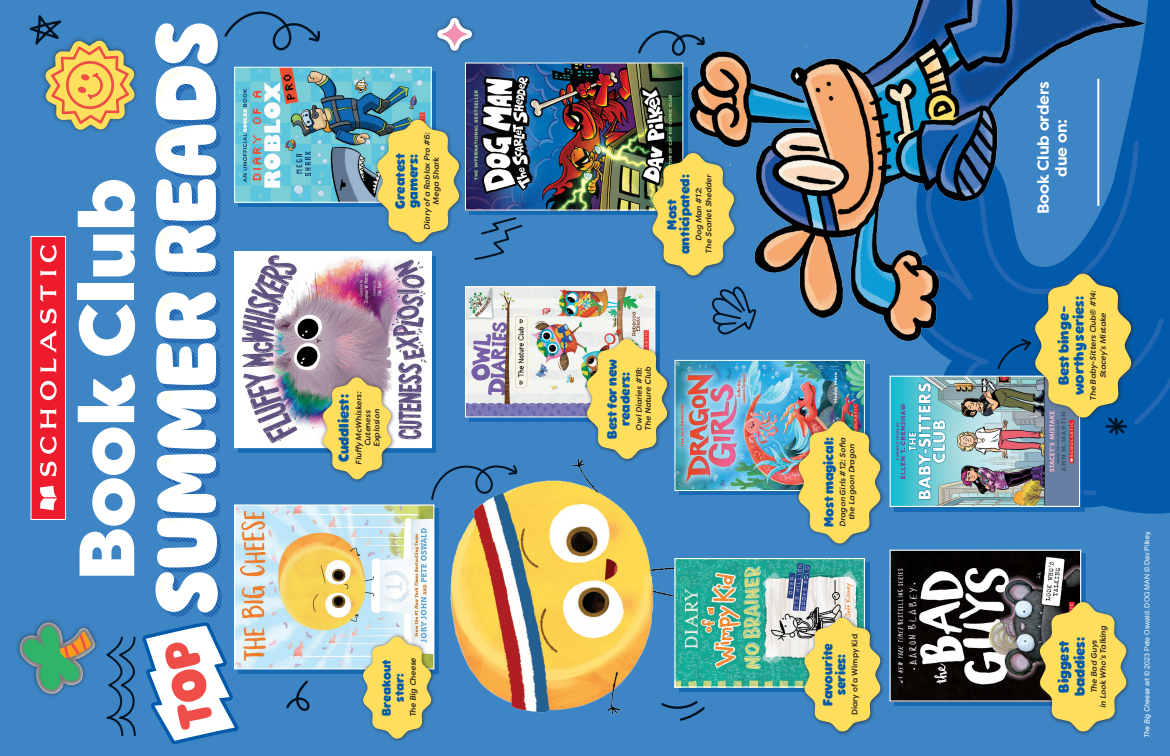
<style>
.page{position:relative;width:1170px;height:756px;background:#3e85c5}
.page>*{position:absolute;margin:0;border:0;box-sizing:border-box;transform-origin:0 0}
.t1{font:900 78.1px "Filson Pro";color:#fff}
.t2{font:700 16px/18px "Filson Pro";letter-spacing:-.01em;color:#fff;text-align:center}
.t3{font:700 14px/15px "Rabie";color:#015aaa;text-align:center}
.t4{font:700 13px/13px "Rabie";color:#015aaa;text-align:center}
.t5{font:700 12px/13px "Rabie";color:#015aaa;text-align:center}
.t6{font:italic 500 8px/9px "Filson Pro";letter-spacing:-.01em;color:#231f20;text-align:center}
.t7{font:500 8px "Filson Pro";color:#231f20}
.t8{font:7px "Arial";color:#fff}
.s1{font-style:italic}
</style>
<div class="page">
<svg style="left:902px;top:0;width:268px;height:514px;background:#0a60ae"></svg>
<svg style="left:900px;top:131px;width:270px;height:367px;background:#085eac"></svg>
<svg style="left:638px;top:30px;width:37px;height:25px"></svg>
<div style="left:469px;top:67px;width:219px;height:148px;background:#015aaa;opacity:.65"></div>
<img style="left:467px;top:65px;width:208px;height:143px">
<div style="left:649px;top:150px;width:90px;height:130px;background:#231f20;opacity:.65"></div>
<svg style="left:652px;top:152px;width:23px;height:124px"></svg>
<img style="left:675px;top:0;width:472px;height:348px">
<div style="left:15px;top:618px;width:85px;height:80px;background:#231f20;opacity:.6"></div>
<svg style="left:19px;top:622px;width:77px;height:73px"></svg>
<svg style="left:30px;top:236px;width:36px;height:284px;background:#ec4454"></svg>
<div style="left:41px;top:36px;width:98px;height:98px;background:#231f20;opacity:.6"></div>
<svg style="left:30px;top:15px;width:105px;height:115px"></svg>
<div style="left:433px;top:13px;width:44px;height:42px;background:#231f20;opacity:.6"></div>
<svg style="left:437px;top:18px;width:35px;height:33px"></svg>
<svg style="left:286px;top:680px;width:24px;height:31px"></svg>
<svg style="left:699px;top:707px;width:6px;height:6px"></svg>
<img style="left:241px;top:506px;width:180px;height:161px">
<img style="left:421px;top:438px;width:278px;height:283px">
<svg style="left:430px;top:463px;width:89px;height:38px"></svg>
<div style="left:239px;top:256px;width:197px;height:196px;background:#015aaa;opacity:.65"></div>
<img style="left:236px;top:254px;width:193px;height:192px">
<div style="left:234px;top:252px;width:197px;height:196px;border:1px solid #fff"></div>
<img style="left:321px;top:69px;width:109px;height:132px">
<div style="left:469px;top:291px;width:191px;height:131px;background:#015aaa;opacity:.65"></div>
<img style="left:467px;top:289px;width:186px;height:126px">
<div style="left:465px;top:287px;width:190px;height:130px;border:1px solid #fff"></div>
<div style="left:679px;top:364px;width:190px;height:131px;background:#1669b3"></div>
<img style="left:677px;top:362px;width:186px;height:127px">
<div style="left:675px;top:360px;width:190px;height:131px;border:1px solid #fff"></div>
<div style="left:583px;top:335px;width:89px;height:129px;background:#231f20;opacity:.65"></div>
<svg style="left:586px;top:338px;width:82px;height:122px;background:#cfc577"></svg>
<div style="left:359px;top:633px;width:77px;height:110px;background:#231f20;opacity:.65"></div>
<svg style="left:362px;top:636px;width:70px;height:103px;background:#d5cd7d"></svg>
<div style="left:319px;top:374px;width:77px;height:110px;background:#231f20;opacity:.65"></div>
<svg style="left:322px;top:377px;width:70px;height:103px;background:#d4c677"></svg>
<div style="left:374px;top:116px;width:90px;height:131px;background:#231f20;opacity:.65"></div>
<svg style="left:377px;top:119px;width:83px;height:124px"></svg>
<div style="left:795px;top:417px;width:90px;height:131px;background:#231f20;opacity:.65"></div>
<svg style="left:798px;top:420px;width:83px;height:124px"></svg>
<svg style="left:155px;top:11px;width:166px;height:266px"></svg>
<div style="left:894px;top:554px;width:192px;height:152px;background:#015aaa;opacity:.65"></div>
<img style="left:892px;top:552px;width:187px;height:148px">
<div style="left:890px;top:550px;width:191px;height:152px;border:1px solid #fff"></div>
<div style="left:679px;top:562px;width:190px;height:130px;background:#1669b3"></div>
<img style="left:676px;top:560px;width:187px;height:126px">
<div style="left:674px;top:558px;width:191px;height:130px;border:1px solid #fff"></div>
<div style="left:894px;top:380px;width:191px;height:131px;background:#015aaa;opacity:.65"></div>
<img style="left:892px;top:378px;width:186px;height:127px">
<div style="left:890px;top:376px;width:190px;height:131px;border:1px solid #fff"></div>
<div style="left:801px;top:614px;width:84px;height:122px;background:#231f20;opacity:.65"></div>
<svg style="left:804px;top:617px;width:77px;height:115px;background:#cbc375"></svg>
<svg style="left:474px;top:217px;width:49px;height:43px"></svg>
<div style="left:1032px;top:270px;width:104px;height:152px;background:#231f20;opacity:.65"></div>
<svg style="left:996px;top:273px;width:136px;height:163px;background:#8a9b7f"></svg>
<div style="left:1036px;top:598px;width:95px;height:138px;background:#231f20;opacity:.65"></div>
<svg style="left:1039px;top:601px;width:88px;height:131px"></svg>
<svg style="left:711px;top:283px;width:47px;height:53px"></svg>
<svg style="left:106px;top:292px;width:135px;height:453px"></svg>
<p class="t1" style="left:58px;top:580px;width:404px;rotate:-90deg">Book Club</p>
<p class="t6" style="left:422px;top:230px;width:99px;rotate:-90deg">Diary ofa Roblox Pro #6:<br>Mega Shark</p>
<p class="t4" style="left:394px;top:209px;width:57px;text-align:left;rotate:-90deg">Greatest gamers:</p>
<p class="t3" style="left:336px;top:462px;width:70px;rotate:-90deg">Cuddliest:</p>
<p class="t6" style="left:354px;top:465px;width:74px;rotate:-90deg">Flufy McWhiskers:<br>Cuteness<br>Explosion</p>
<p class="t5" style="left:380px;top:716px;width:58px;rotate:-90deg">Breakout star:</p>
<p class="t6" style="left:408px;top:717px;width:62px;rotate:-90deg">The Big Cheese</p>
<h3 class="t4" style="left:666px;top:254px;width:81px;rotate:-90deg">Most anticipated:</h3>
<p class="t6" style="left:694px;top:254px;width:81px;line-height:10px;rotate:-90deg">Dog Man #12:<br>The Scarlet Shedder</p>
<p class="t4" style="left:606px;top:439px;width:82px;rotate:-90deg">Best for new readers:</p>
<p class="t6" style="left:634px;top:431px;width:65px;text-align:left;rotate:-90deg">Owl Diaries #18:<br>The Nature Club</p>
<p class="t4" style="left:823px;top:527px;width:91px;rotate:-90deg">Most magical:</p>
<p class="t6" style="left:838px;top:527px;width:90px;rotate:-90deg">Dragon Girls #12: Sofa the Lagoon Dragon</p>
<p class="t4" style="left:822px;top:706px;width:64px;rotate:-90deg">Favourite series:</p>
<p class="t7" style="left:849px;top:715px;width:82px;rotate:-90deg">Diary of a Wimpy Kid</p>
<h2 class="t2" style="left:1034px;top:214px;width:134px;rotate:-90deg">Book Club orders due on:</h2>
<p class="t3" style="left:1057px;top:395px;width:101px;rotate:-90deg">Best binge&shy;worthy series:</p>
<p class="t6" style="left:1088px;top:401px;width:112px;line-height:10px;rotate:-90deg">The Baby-Sitters Club® #14:<br>Stacey’s Mistake</p>
<p class="t6" style="left:1089px;top:708px;width:84px;rotate:-90deg">The Bad Guys<br>in Look Who’s Talking</p>
<p class="t3" style="left:1056px;top:696px;width:61px;line-height:16px;text-align:left;rotate:-90deg">Biggest baddies:</p>
<p class="t8" style="left:1143px;top:738px;width:209px;rotate:-90deg"><span class="s1">The Big Cheese</span> art © 2023 Pete Oswald. DOG MAN © Dav Pilkey.</p>
</div>
